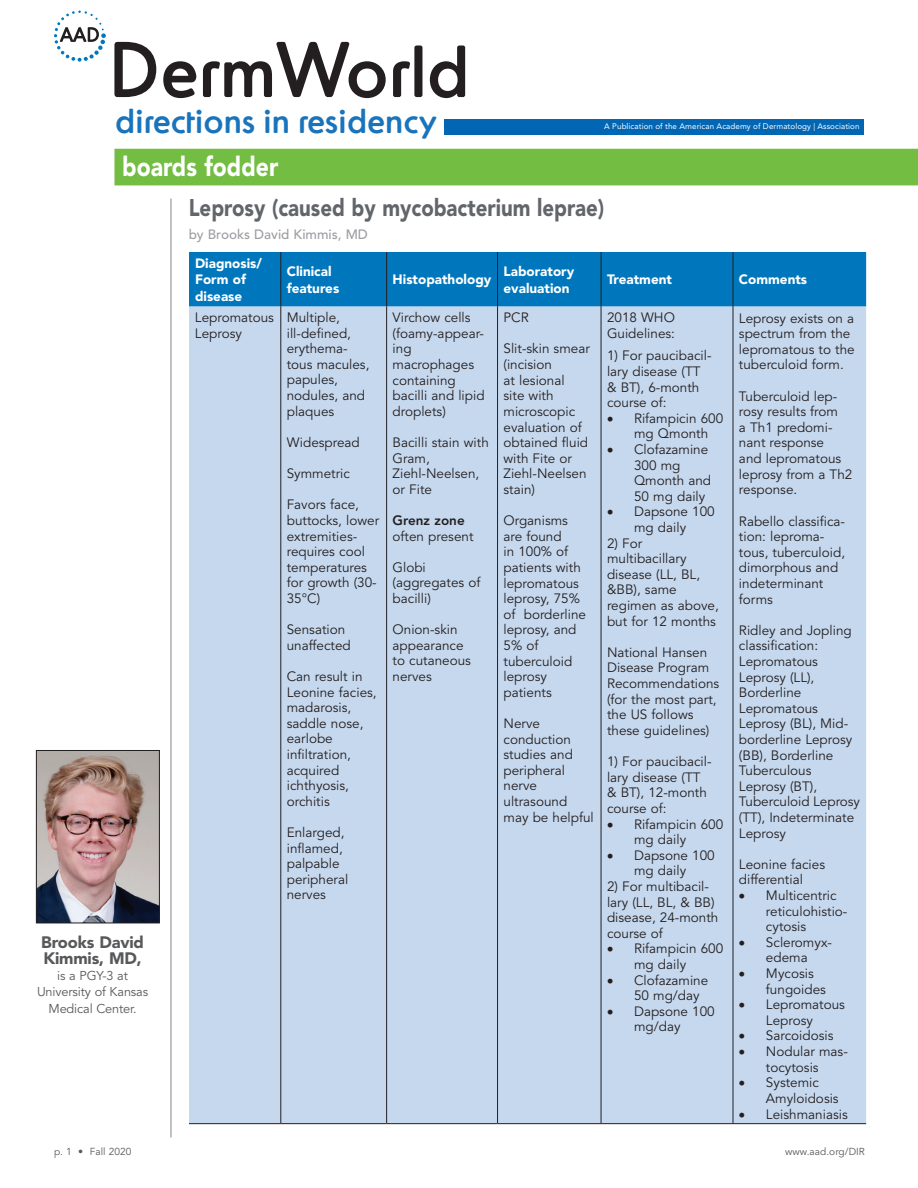
<style>
.page{position:relative;width:918px;height:1188px;background:#fff}
.page>*{position:absolute;margin:0;border:0;box-sizing:border-box;transform-origin:0 0}
.t1{font:73.5px "Derm Roman";color:#231f20}
.t2{font:34.65px "Derm Roman";color:#1974bb}
.t3{font:900 27px "Avenir LT Std";color:#fff;scale:.85 1}
.t4{font:900 24px "Avenir LT Std";color:#62656a;scale:.85 1}
.t5{font:900 16.5px/16.2px "Avenir LT Std";letter-spacing:-.01em;color:#57585a}
.t6{font:13.5px/15.6px "Avenir LT Std";color:#231f20}
.t7{font:900 13.5px/16.2px "Avenir LT Std";color:#fff}
.t8{font:500 13.5px "Avenir LT Std";color:#9d9ea2}
.t9{font:800 13.5px "Avenir LT Std";color:#231f20}
.t10{font:12.75px/16.2px "Avenir LT Std";letter-spacing:-.01em;color:#57585a;text-align:center}
.t11{font:10.2px "Avenir LT Std";letter-spacing:.005em;color:#57585a}
.t12{font:7.95px "Avenir LT Std";letter-spacing:.01em;color:#fff}
</style>
<div class="page">
<div style="left:445px;top:119px;width:419px;height:15px;background:#0166b3"></div>
<svg style="left:54px;top:10px;width:52px;height:52px"></svg>
<div style="left:114px;top:149px;width:804px;height:36px;background:#74bd43"></div>
<hr style="left:170px;top:199px;width:2px;height:938px;background:#bcbbbf">
<img style="left:38px;top:752px;width:120px;height:169px">
<div style="left:36px;top:750px;width:124px;height:173px;border:1px solid #231f20"></div>
<div style="left:189px;top:252px;width:677px;height:55px;background:#0077bd"></div>
<div style="left:189px;top:307px;width:677px;height:816px;background:#c6d8ee"></div>
<hr style="left:280px;top:252px;width:1px;height:55px;background:#231f20">
<hr style="left:386px;top:252px;width:1px;height:55px;background:#231f20">
<hr style="left:497px;top:252px;width:1px;height:55px;background:#231f20">
<hr style="left:601px;top:252px;width:1px;height:55px;background:#231f20">
<hr style="left:733px;top:252px;width:1px;height:55px;background:#231f20">
<hr style="left:280px;top:307px;width:1px;height:816px;background:#231f20">
<hr style="left:386px;top:307px;width:1px;height:816px;background:#231f20">
<hr style="left:497px;top:307px;width:1px;height:816px;background:#231f20">
<hr style="left:601px;top:307px;width:1px;height:816px;background:#231f20">
<hr style="left:733px;top:307px;width:1px;height:816px;background:#231f20">
<hr style="left:189px;top:1123px;width:92px;height:1px;background:#231f20">
<hr style="left:281px;top:1123px;width:106px;height:1px;background:#231f20">
<hr style="left:387px;top:1123px;width:111px;height:1px;background:#231f20">
<hr style="left:498px;top:1123px;width:103px;height:1px;background:#231f20">
<hr style="left:601px;top:1123px;width:132px;height:1px;background:#231f20">
<hr style="left:733px;top:1123px;width:133px;height:1px;background:#231f20">
<h1 class="t1" style="left:108px;top:41px;width:363px">DermWorld</h1>
<h2 class="t2" style="left:115px;top:106px;width:323px">directions in residency</h2>
<h3 class="t3" style="left:122px;top:150px;width:185px">boards fodder</h3>
<p class="t12" style="left:604px;top:122px;width:257px">A Publication of the American Academy of Dermatology | Association</p>
<p class="t5" style="left:41px;top:934px;width:104px">Brooks David<br>Kimmis, MD,</p>
<p class="t10" style="left:37px;top:968px;width:113px">is a PGY-3 at<br>University of Kansas<br>Medical Center.</p>
<h3 class="t4" style="left:189px;top:193px;width:491px">Leprosy (caused by mycobacterium leprae)</h3>
<p class="t8" style="left:189px;top:226px;width:181px">by Brooks David Kimmis, MD</p>
<p class="t7" style="left:195px;top:255px;width:69px">Diagnosis/<br>Form of disease</p>
<p class="t7" style="left:287px;top:263px;width:54px">Clinical features</p>
<p class="t7" style="left:393px;top:272px;width:100px">Histopathology</p>
<p class="t7" style="left:504px;top:263px;width:72px">Laboratory evaluation</p>
<p class="t7" style="left:607px;top:272px;width:66px">Treatment</p>
<p class="t7" style="left:739px;top:272px;width:70px">Comments</p>
<p class="t6" style="left:195px;top:310px;width:81px">Lepromatous<br>Leprosy</p>
<p class="t6" style="left:287px;top:310px;width:84px">Multiple, ill-defined, erythema&shy;tous macules, papules, nodules, and plaques</p>
<p class="t6" style="left:287px;top:435px;width:75px">Widespread</p>
<p class="t6" style="left:287px;top:466px;width:65px">Symmetric</p>
<p class="t6" style="left:287px;top:497px;width:94px">Favors face, buttocks, lower extremities&shy;requires cool temperatures for growth (30-<br>35°C)</p>
<p class="t6" style="left:287px;top:622px;width:66px">Sensation unaffected</p>
<p class="t6" style="left:287px;top:669px;width:91px">Can result in<br>Leonine facies, madarosis, saddle nose, earlobe infiltration, acquired ichthyosis, orchitis</p>
<p class="t6" style="left:287px;top:825px;width:63px">Enlarged, inflamed, palpable peripheral nerves</p>
<p class="t6" style="left:393px;top:310px;width:93px">Virchow cells (foamy-appear&shy;ing macrophages containing bacilli and lipid droplets)</p>
<p class="t6" style="left:393px;top:435px;width:98px">Bacilli stain with<br>Gram,<br>Ziehl-Neelsen, or Fite</p>
<p class="t9" style="left:393px;top:512px;width:74px">Grenz zone</p>
<p class="t6" style="left:393px;top:529px;width:82px">often present</p>
<p class="t6" style="left:393px;top:560px;width:89px">Globi (aggregates of bacilli)</p>
<p class="t6" style="left:393px;top:622px;width:80px">Onion-skin appearance to cutaneous nerves</p>
<p class="t6" style="left:504px;top:310px;width:27px">PCR</p>
<p class="t6" style="left:504px;top:341px;width:88px">Slit-skin smear (incision<br>at lesional<br>site with microscopic evaluation of obtained fluid with Fite or<br>Ziehl-Neelsen stain)</p>
<p class="t6" style="left:504px;top:513px;width:84px">Organisms are found<br>in 100% of patients with lepromatous leprosy, 75% of borderline leprosy, and<br>5% of tuberculoid leprosy patients</p>
<p class="t6" style="left:504px;top:716px;width:92px">Nerve conduction studies and peripheral nerve ultrasound may be helpful</p>
<p class="t6" style="left:607px;top:310px;width:69px">2018 WHO<br>Guidelines:</p>
<p class="t6" style="left:607px;top:348px;width:106px">1) For paucibacil&shy;lary disease (TT &amp; BT), 6-month course of:</p>
<p class="t6" style="left:634px;top:411px;width:91px;text-indent:-27px">• Rifampicin 600 mg Qmonth</p>
<p class="t6" style="left:634px;top:442px;width:79px;text-indent:-27px">• Clofazamine<br>300 mg<br>Qmonth and<br>50 mg daily</p>
<p class="t6" style="left:607px;top:504px;width:109px;text-align:center">• Dapsone 100 mg daily</p>
<p class="t6" style="left:607px;top:536px;width:113px">2) For multibacillary disease (LL, BL, &amp;BB), same regimen as above, but for 12 months</p>
<p class="t6" style="left:607px;top:645px;width:114px">National Hansen<br>Disease Program<br>Recommendations (for the most part, the US follows these guidelines)</p>
<p class="t6" style="left:607px;top:754px;width:106px">1) For paucibacil&shy;lary disease (TT &amp; BT), 12-month course of:</p>
<p class="t6" style="left:634px;top:816px;width:91px;text-indent:-27px">• Rifampicin 600 mg daily</p>
<p class="t6" style="left:607px;top:848px;width:109px;text-align:center">• Dapsone 100 mg daily</p>
<p class="t6" style="left:607px;top:879px;width:113px">2) For multibacil&shy;lary (LL, BL, &amp; BB) disease, 24-month course of</p>
<p class="t6" style="left:634px;top:941px;width:91px;text-indent:-27px">• Rifampicin 600 mg daily</p>
<p class="t6" style="left:634px;top:973px;width:76px;text-indent:-27px">• Clofazamine<br>50 mg/day</p>
<p class="t6" style="left:607px;top:1004px;width:109px;text-align:center">• Dapsone 100 mg/day</p>
<p class="t6" style="left:739px;top:311px;width:117px">Leprosy exists on a spectrum from the lepromatous to the tuberculoid form.</p>
<p class="t6" style="left:739px;top:389px;width:115px">Tuberculoid lep&shy;rosy results from<br>a Th1 predomi&shy;nant response<br>and lepromatous leprosy from a Th2 response.</p>
<p class="t6" style="left:739px;top:513px;width:108px">Rabello classifica&shy;tion: leproma&shy;tous, tuberculoid, dimorphous and indeterminant forms</p>
<p class="t6" style="left:739px;top:623px;width:123px">Ridley and Jopling classification:<br>Lepromatous<br>Leprosy (LL),<br>Borderline<br>Lepromatous<br>Leprosy (BL), Mid&shy;borderline Leprosy (BB), Borderline<br>Tuberculous<br>Leprosy (BT),<br>Tuberculoid Leprosy (TT), Indeterminate<br>Leprosy</p>
<p class="t6" style="left:739px;top:857px;width:88px">Leonine facies differential</p>
<p class="t6" style="left:766px;top:888px;width:83px;text-indent:-27px">• Multicentric reticulohistio&shy;cytosis</p>
<p class="t6" style="left:739px;top:935px;width:95px;text-align:center">• Scleromyx&shy;edema</p>
<p class="t6" style="left:766px;top:966px;width:62px;text-indent:-27px">• Mycosis fungoides</p>
<p class="t6" style="left:739px;top:997px;width:108px;text-align:center">• Lepromatous<br>Leprosy</p>
<p class="t6" style="left:739px;top:1028px;width:96px">• Sarcoidosis</p>
<p class="t6" style="left:739px;top:1044px;width:110px;text-align:center">• Nodular mas&shy;tocytosis</p>
<p class="t6" style="left:766px;top:1075px;width:74px;text-indent:-27px">• Systemic<br>Amyloidosis</p>
<p class="t6" style="left:739px;top:1106px;width:110px">• Leishmaniasis</p>
<p class="t11" style="left:54px;top:1146px;width:79px">p. 1 • Fall 2020</p>
<p class="t11" style="left:785px;top:1146px;width:81px">www.aad.org/DIR</p>
</div>
